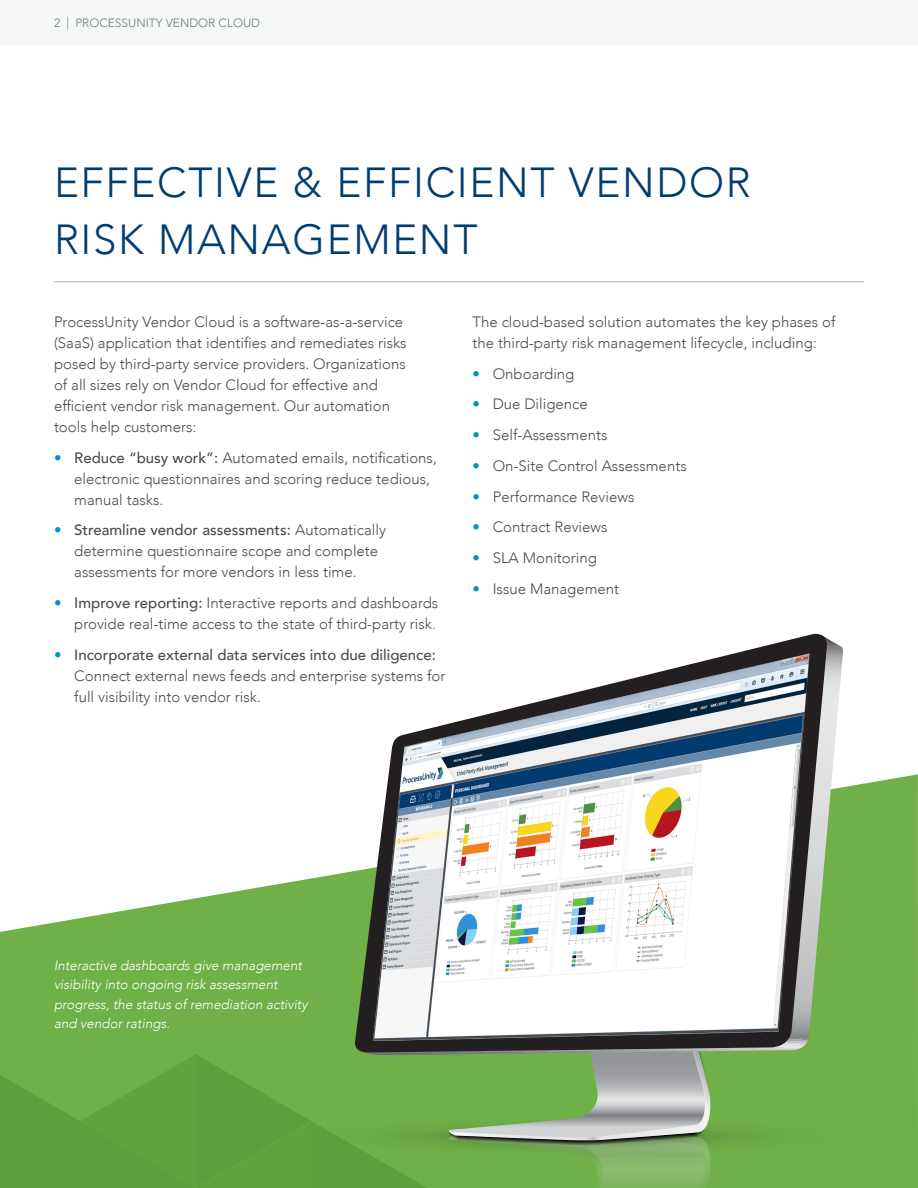
<style>
.page{position:relative;width:918px;height:1188px;background:#fff}
.page>*{position:absolute;margin:0;border:0;box-sizing:border-box;transform-origin:0 0}
.Headline{font:300 42px/57px "Avenir";letter-spacing:.04em;color:#003d71}
.Body_Copy{font:300 15px/21px "Avenir";color:#4b4c4d}
.t1{font:italic 300 13.5px/19.5px "Avenir";color:#fff}
.Collateral{font:300 12px "Avenir";color:#6b7d84}
.s1{font-size:12.45px}
.s2{font-weight:500;color:#0094ca}
.s3{font-weight:500}
</style>
<div class="page">
<div style="left:0;top:0;width:918px;height:45px;background:#f6f7f7"></div>
<svg style="left:0;top:774px;width:918px;height:414px;fill:#6fb048"></svg>
<hr style="left:54px;top:281px;width:810px;height:1px;background:#c7c8ca">
<div style="left:427px;top:1086px;width:433px;height:100px;background:#6fb048"></div>
<svg style="left:446px;top:1099px;width:266px;height:89px;background:#88b070"></svg>
<svg style="left:356px;top:639px;width:487px;height:417px"></svg>
<svg style="left:355px;top:633px;width:473px;height:420px"></svg>
<img style="left:363px;top:642px;width:469px;height:457px">
<svg style="left:0;top:1054px;width:427px;height:134px;background:#64a640"></svg>
<p class="Collateral" style="left:54px;top:16px;width:208px">2 <span class="s1">|</span> PROCESSUNITY VENDOR CLOUD</p>
<p class="Headline" style="left:54px;top:154px;width:698px">EFFECTIVE &amp; EFFICIENT VENDOR<br>RISK MANAGEMENT</p>
<p class="Body_Copy" style="left:54px;top:311px;width:354px">ProcessUnity Vendor Cloud is a software-as-a-service (SaaS) application that identifies and remediates risks posed by third-party service providers. Organizations of all sizes rely on Vendor Cloud for effective and efficient vendor risk management. Our automation tools help customers:</p>
<p class="Body_Copy" style="left:74px;top:447px;width:364px;text-indent:-20px"><span class="s2">•</span> <span class="s3">Reduce “busy work”:</span> Automated emails, notifications, electronic questionnaires and scoring reduce tedious, manual tasks.</p>
<p class="Body_Copy" style="left:74px;top:520px;width:313px;text-indent:-20px"><span class="s2">•</span> <span class="s3">Streamline vendor assessments:</span> Automatically determine questionnaire scope and complete assessments for more vendors in less time.</p>
<p class="Body_Copy" style="left:54px;top:593px;width:386px;text-align:right"><span class="s2">•</span> <span class="s3">Improve reporting:</span> Interactive reports and dashboards provide real-time access to the state of third-party risk.</p>
<p class="Body_Copy" style="left:74px;top:644px;width:373px;text-indent:-20px"><span class="s2">•</span> <span class="s3">Incorporate external data services into due diligence:<br></span>Connect external news feeds and enterprise systems for full visibility into vendor risk.</p>
<p class="Body_Copy" style="left:472px;top:311px;width:365px">The cloud-based solution automates the key phases of the third-party risk management lifecycle, including:</p>
<p class="Body_Copy" style="left:472px;top:363px;width:103px"><span class="s2">•</span> Onboarding</p>
<p class="Body_Copy" style="left:472px;top:394px;width:117px"><span class="s2">•</span> Due Diligence</p>
<p class="Body_Copy" style="left:472px;top:425px;width:136px"><span class="s2">•</span> Self-Assessments</p>
<p class="Body_Copy" style="left:472px;top:455px;width:216px"><span class="s2">•</span> On-Site Control Assessments</p>
<p class="Body_Copy" style="left:472px;top:486px;width:163px"><span class="s2">•</span> Performance Reviews</p>
<p class="Body_Copy" style="left:472px;top:517px;width:137px"><span class="s2">•</span> Contract Reviews</p>
<p class="Body_Copy" style="left:472px;top:547px;width:126px"><span class="s2">•</span> SLA Monitoring</p>
<p class="Body_Copy" style="left:472px;top:578px;width:148px"><span class="s2">•</span> Issue Management</p>
<p class="t1" style="left:54px;top:956px;width:255px">Interactive dashboards give management visibility into ongoing risk assessment progress, the status of remediation activity and vendor ratings.</p>
</div>
